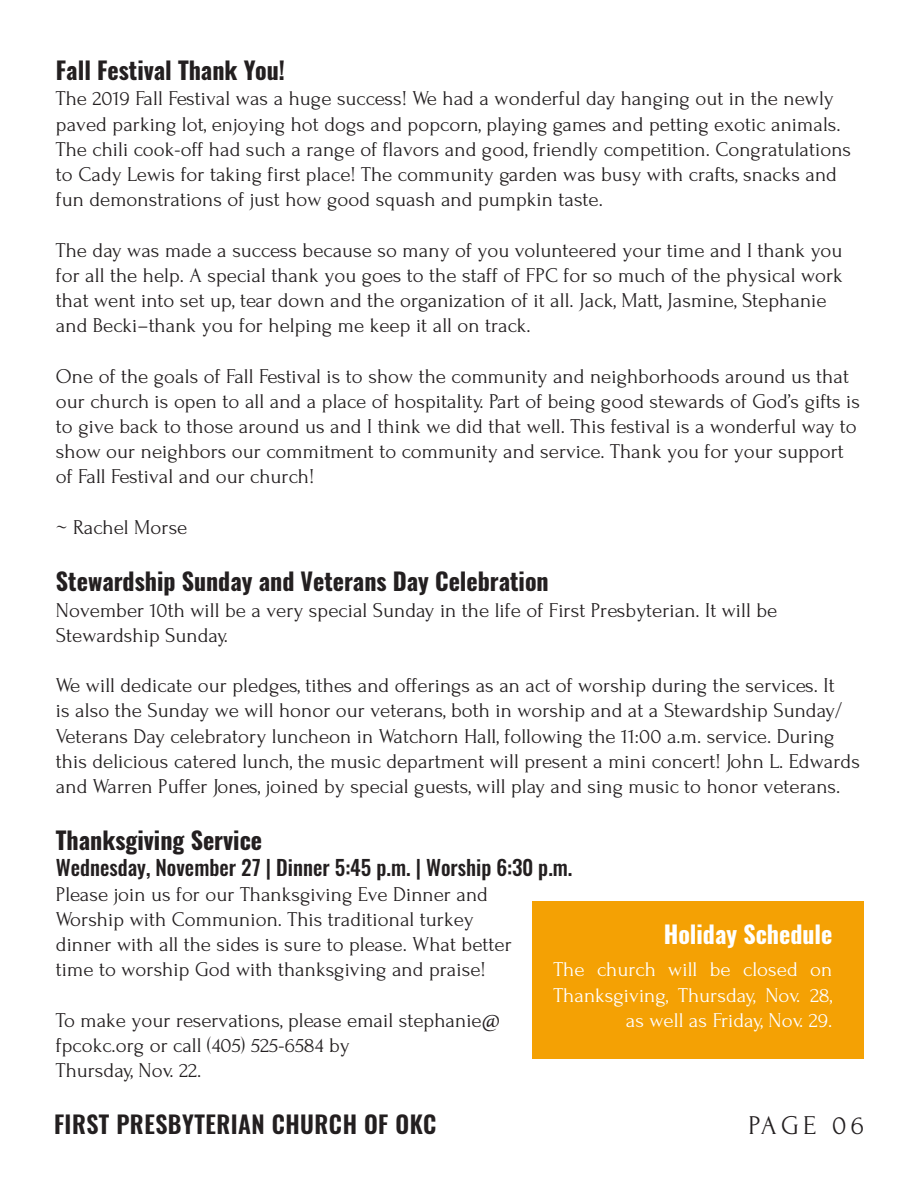
<style>
.page{position:relative;width:918px;height:1188px;background:#fff}
.page>*{position:absolute;margin:0;border:0;box-sizing:border-box;transform-origin:0 0}
.t1{font:27px "Forum";letter-spacing:.16em;color:#231f20}
.t2{font:700 24px "Oswald";color:#231f20}
.t3{font:600 24px "Oswald";letter-spacing:.02em;color:#231f20}
.t4{font:700 24px "Oswald";color:#fff}
.t5{font:21px/25.2px "Forum";color:#231f20}
.t6{font:21px/25.2px "Forum";color:#fff;text-align:right}
.t7{font:500 21px "Oswald";color:#231f20}
</style>
<div class="page">
<div style="left:532px;top:901px;width:332px;height:157px;background:#f4a104"></div>
<p class="t2" style="left:56px;top:54px;width:231px">Fall Festival Thank You!</p>
<p class="t5" style="left:56px;top:86px;width:797px">The 2019 Fall Festival was a huge success! We had a wonderful day hanging out in the newly paved parking lot, enjoying hot dogs and popcorn, playing games and petting exotic animals.<br>The chili cook-off had such a range of flavors and good, friendly competition. Congratulations to Cady Lewis for taking first place! The community garden was busy with crafts, snacks and fun demonstrations of just how good squash and pumpkin taste.</p>
<p class="t5" style="left:56px;top:238px;width:789px">The day was made a success because so many of you volunteered your time and I thank you for all the help. A special thank you goes to the staff of FPC for so much of the physical work that went into set up, tear down and the organization of it all. Jack, Matt, Jasmine, Stephanie and Becki–thank you for helping me keep it all on track.</p>
<p class="t5" style="left:56px;top:364px;width:806px">One of the goals of Fall Festival is to show the community and neighborhoods around us that our church is open to all and a place of hospitality. Part of being good stewards of God’s gifts is to give back to those around us and I think we did that well. This festival is a wonderful way to show our neighbors our commitment to community and service. Thank you for your support of Fall Festival and our church!</p>
<p class="t5" style="left:56px;top:515px;width:133px">~ Rachel Morse</p>
<p class="t2" style="left:56px;top:565px;width:494px">Stewardship Sunday and Veterans Day Celebration</p>
<p class="t5" style="left:56px;top:598px;width:723px">November 10th will be a very special Sunday in the life of First Presbyterian. It will be<br>Stewardship Sunday.</p>
<p class="t5" style="left:56px;top:673px;width:806px">We will dedicate our pledges, tithes and offerings as an act of worship during the services. It<br>is also the Sunday we will honor our veterans, both in worship and at a Stewardship Sunday/ Veterans Day celebratory luncheon in Watchorn Hall, following the 11:00 a.m. service. During this delicious catered lunch, the music department will present a mini concert! John L. Edwards and Warren Puffer Jones, joined by special guests, will play and sing music to honor veterans.</p>
<p class="t2" style="left:56px;top:824px;width:208px">Thanksgiving Service</p>
<p class="t7" style="left:56px;top:852px;width:518px">Wednesday, November 27 | Dinner 5:45 p.m. | Worship 6:30 p.m.</p>
<p class="t5" style="left:56px;top:882px;width:457px">Please join us for our Thanksgiving Eve Dinner and Worship with Communion. This traditional turkey dinner with all the sides is sure to please. What better time to worship God with thanksgiving and praise!</p>
<p class="t5" style="left:56px;top:1008px;width:446px">To make your reservations, please email stephanie@ fpcokc.org or call (405) 525-6584 by</p>
<p class="t5" style="left:56px;top:1058px;width:147px">Thursday, Nov. 22.</p>
<p class="t4" style="left:664px;top:918px;width:170px">Holiday Schedule</p>
<p class="t6" style="left:554px;top:957px;width:280px">The church will be closed on<br>Thanksgiving, Thursday, Nov. 28, as well as Friday, Nov. 29.</p>
<p class="t3" style="left:54px;top:1108px;width:384px">FIRST PRESBYTERIAN CHURCH OF OKC</p>
<p class="t1" style="left:749px;top:1111px;width:117px">PAGE 06</p>
</div>
